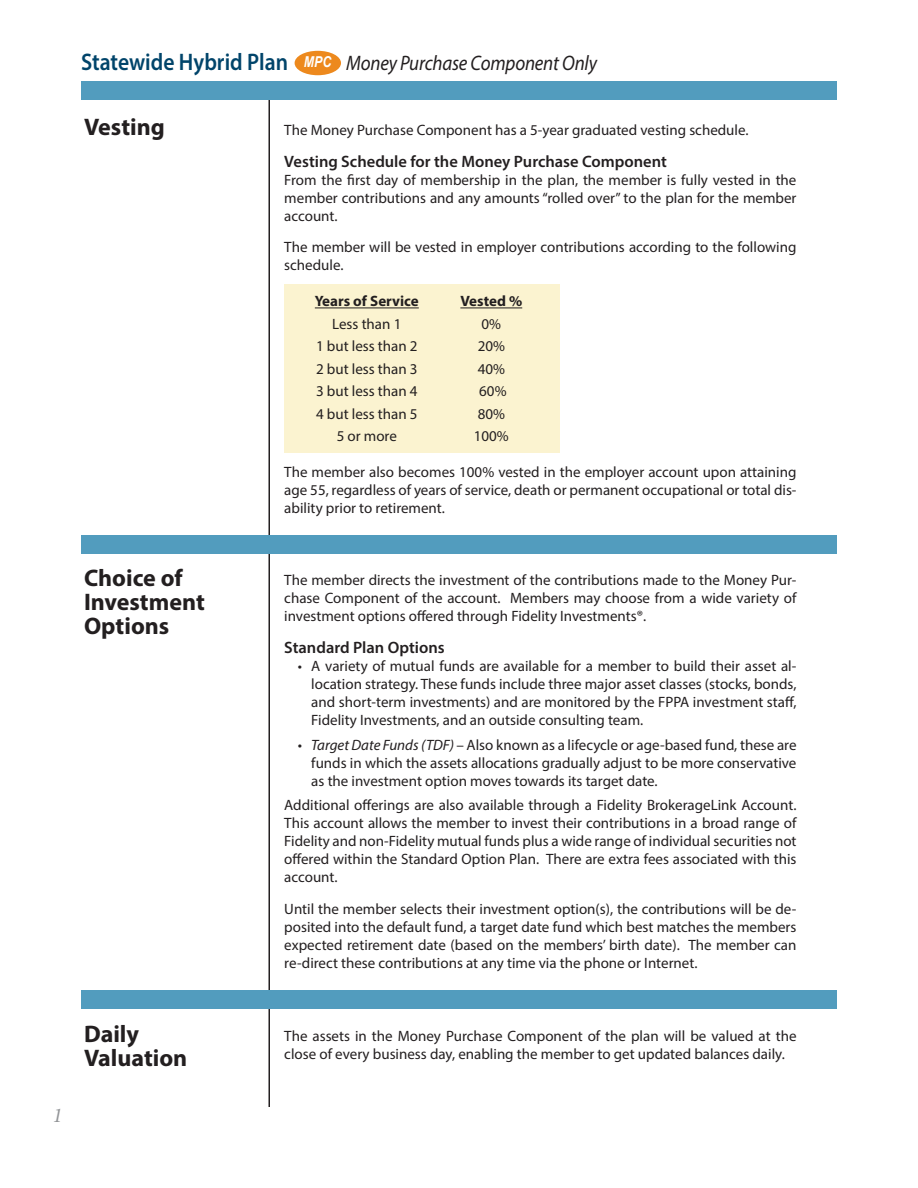
<style>
.page{position:relative;width:918px;height:1188px;background:#fff}
.page>*{position:absolute;margin:0;border:0;box-sizing:border-box;transform-origin:0 0}
._19_Col_Heads{font:700 24px/24px "Myriad Pro";color:#231f20}
._19_Inside_Head{font:600 24px "Myriad Pro";color:#00446a;scale:.9 1}
._19_Inside_Head-2{font:italic 21px "Myriad Pro";letter-spacing:-.01em;color:#231f20;scale:.9 1}
._19_Page__s{font:italic 21px "Minion Pro";color:#939598}
._19_Subheads{font:600 16.5px "Myriad Pro";color:#231f20}
._19_Body{font:15px/18px "Myriad Pro";color:#231f20;text-align:justify}
._19_Body-2{font:700 15px "Myriad Pro";color:#231f20}
.t1{font:italic 700 15px "Arial Narrow";color:#fff}
.s1{font-style:italic}
</style>
<div class="page">
<div style="left:284px;top:285px;width:275px;height:168px;background:#fbf3d0"></div>
<hr style="left:315px;top:308px;width:104px;height:1px;background:#231f20">
<hr style="left:460px;top:308px;width:62px;height:1px;background:#231f20">
<hr style="left:268px;top:90px;width:2px;height:1017px;background:#231f20">
<div style="left:81px;top:81px;width:756px;height:19px;background:#529cbe"></div>
<div style="left:295px;top:51px;width:46px;height:24px;background:#ed891d;border-radius:50%"></div>
<div style="left:81px;top:990px;width:756px;height:19px;background:#529cbe"></div>
<div style="left:81px;top:536px;width:756px;height:18px;background:#529cbe"></div>
<p class="_19_Page__s" style="left:52px;top:1101px;width:12px">1</p>
<p class="_19_Inside_Head" style="left:81px;top:47px;width:232px">Statewide Hybrid Plan</p>
<p class="t1" style="left:304px;top:51px;width:29px">MPC</p>
<p class="_19_Inside_Head-2" style="left:346px;top:50px;width:280px">Money Purchase Component Only</p>
<p class="_19_Col_Heads" style="left:84px;top:114px;width:82px">Vesting</p>
<p class="_19_Col_Heads" style="left:84px;top:565px;width:122px">Choice of<br>Investment<br>Options</p>
<p class="_19_Col_Heads" style="left:84px;top:1021px;width:57px">Daily</p>
<p class="_19_Col_Heads" style="left:84px;top:1045px;width:105px">Valuation</p>
<p class="_19_Body" style="left:284px;top:121px;width:466px">The Money Purchase Component has a 5-year graduated vesting schedule.</p>
<p class="_19_Subheads" style="left:284px;top:151px;width:384px">Vesting Schedule for the Money Purchase Component</p>
<p class="_19_Body" style="left:284px;top:171px;width:514px">From the first day of membership in the plan, the member is fully vested in the member contributions and any amounts “rolled over” to the plan for the member account.</p>
<p class="_19_Body" style="left:284px;top:238px;width:514px">The member will be vested in employer contributions according to the following schedule.</p>
<p class="_19_Body-2" style="left:315px;top:292px;width:105px">Years of Service</p>
<p class="_19_Body-2" style="left:460px;top:292px;width:63px">Vested %</p>
<p class="_19_Body" style="left:332px;top:315px;width:71px">Less than 1</p>
<p class="_19_Body" style="left:482px;top:315px;width:21px">0%</p>
<p class="_19_Body" style="left:316px;top:337px;width:103px">1 but less than 2</p>
<p class="_19_Body" style="left:478px;top:337px;width:29px">20%</p>
<p class="_19_Body" style="left:316px;top:360px;width:103px">2 but less than 3</p>
<p class="_19_Body" style="left:478px;top:360px;width:29px">40%</p>
<p class="_19_Body" style="left:316px;top:382px;width:103px">3 but less than 4</p>
<p class="_19_Body" style="left:479px;top:382px;width:29px">60%</p>
<p class="_19_Body" style="left:316px;top:405px;width:103px">4 but less than 5</p>
<p class="_19_Body" style="left:478px;top:405px;width:29px">80%</p>
<p class="_19_Body" style="left:337px;top:427px;width:62px">5 or more</p>
<p class="_19_Body" style="left:474px;top:427px;width:36px">100%</p>
<p class="_19_Body" style="left:284px;top:463px;width:514px">The member also becomes 100% vested in the employer account upon attaining age 55, regardless of years of service, death or permanent occupational or total dis&shy;ability prior to retirement.</p>
<p class="_19_Body" style="left:284px;top:571px;width:514px">The member directs the investment of the contributions made to the Money Pur&shy;chase Component of the account. Members may choose from a wide variety of investment options offered through Fidelity Investments®.</p>
<p class="_19_Subheads" style="left:284px;top:637px;width:162px">Standard Plan Options</p>
<p class="_19_Body" style="left:311px;top:657px;width:487px;text-indent:-14px">• A variety of mutual funds are available for a member to build their asset al&shy;location strategy. These funds include three major asset classes (stocks, bonds, and short-term investments) and are monitored by the FPPA investment staff, Fidelity Investments, and an outside consulting team.</p>
<p class="_19_Body" style="left:311px;top:735px;width:487px;text-indent:-14px"><span class="s1">• Target Date Funds (TDF)</span> – Also known as a lifecycle or age-based fund, these are funds in which the assets allocations gradually adjust to be more conservative as the investment option moves towards its target date.</p>
<p class="_19_Body" style="left:284px;top:796px;width:514px">Additional offerings are also available through a Fidelity BrokerageLink Account.<br>This account allows the member to invest their contributions in a broad range of Fidelity and non-Fidelity mutual funds plus a wide range of individual securities not offered within the Standard Option Plan. There are extra fees associated with this account.</p>
<p class="_19_Body" style="left:284px;top:900px;width:514px">Until the member selects their investment option(s), the contributions will be de&shy;posited into the default fund, a target date fund which best matches the members expected retirement date (based on the members’ birth date). The member can re-direct these contributions at any time via the phone or Internet.</p>
<p class="_19_Body" style="left:284px;top:1027px;width:514px">The assets in the Money Purchase Component of the plan will be valued at the close of every business day, enabling the member to get updated balances daily.</p>
</div>
